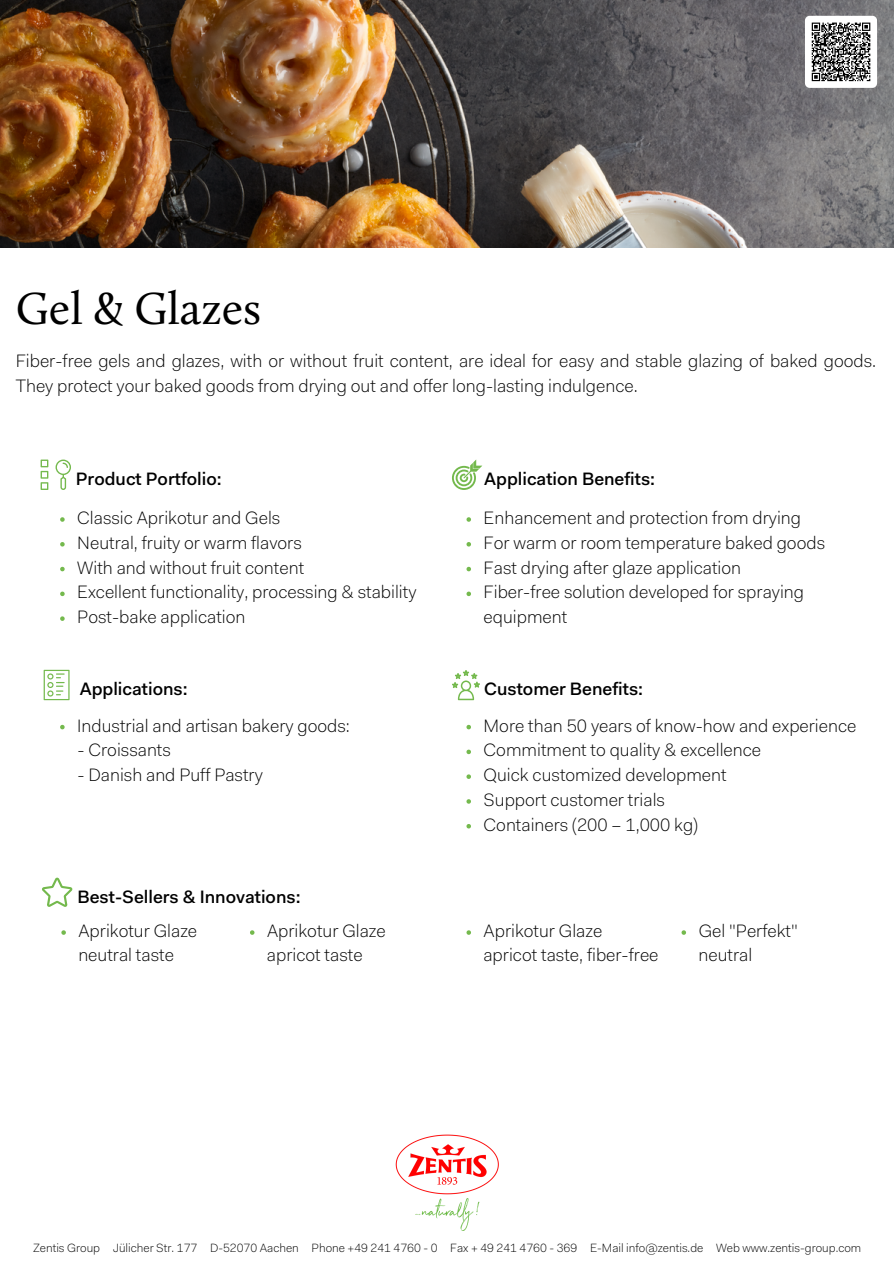
<style>
.page{position:relative;width:894px;height:1264px;background:#fff}
.page>*{position:absolute;margin:0;border:0;box-sizing:border-box;transform-origin:0 0}
.t1{font:46.5px "Calluna";color:#000}
.t2{font:300 18px/24.8px "Fakt";color:#000}
.t3{font:500 18px "Fakt";color:#000}
.t4{font:300 12px "Fakt";color:#000}
</style>
<div class="page">
<img style="left:0;top:0;width:893px;height:248px">
<svg style="left:41px;top:459px;width:7px;height:31px"></svg>
<svg style="left:56px;top:459px;width:15px;height:31px"></svg>
<svg style="left:452px;top:459px;width:30px;height:31px"></svg>
<svg style="left:44px;top:669px;width:26px;height:31px"></svg>
<svg style="left:452px;top:670px;width:28px;height:30px"></svg>
<svg style="left:42px;top:877px;width:30px;height:29px"></svg>
<img style="left:395px;top:1134px;width:104px;height:97px">
<div style="left:804px;top:16px;width:72px;height:72px;background:#fff;border-radius:5px"></div>
<svg style="left:60px;top:517px;width:5px;height:5px"></svg>
<svg style="left:60px;top:542px;width:5px;height:4px"></svg>
<svg style="left:60px;top:567px;width:5px;height:4px"></svg>
<svg style="left:60px;top:591px;width:5px;height:5px"></svg>
<svg style="left:60px;top:616px;width:5px;height:5px"></svg>
<svg style="left:60px;top:725px;width:5px;height:4px"></svg>
<svg style="left:466px;top:517px;width:5px;height:5px"></svg>
<svg style="left:466px;top:542px;width:5px;height:4px"></svg>
<svg style="left:466px;top:567px;width:5px;height:4px"></svg>
<svg style="left:466px;top:591px;width:5px;height:5px"></svg>
<svg style="left:466px;top:725px;width:5px;height:4px"></svg>
<svg style="left:466px;top:749px;width:5px;height:5px"></svg>
<svg style="left:466px;top:774px;width:5px;height:5px"></svg>
<svg style="left:466px;top:799px;width:5px;height:4px"></svg>
<svg style="left:466px;top:824px;width:5px;height:4px"></svg>
<svg style="left:61px;top:930px;width:5px;height:4px"></svg>
<svg style="left:250px;top:930px;width:4px;height:4px"></svg>
<svg style="left:466px;top:930px;width:5px;height:4px"></svg>
<svg style="left:681px;top:930px;width:4px;height:4px"></svg>
<svg style="left:811px;top:23px;width:59px;height:58px"></svg>
<p class="t1" style="left:16px;top:289px;width:247px">Gel &amp; Glazes</p>
<p class="t2" style="left:16px;top:350px;width:861px">Fiber-free gels and glazes, with or without fruit content, are ideal for easy and stable glazing of baked goods.<br>They protect your baked goods from drying out and offer long-lasting indulgence.</p>
<p class="t3" style="left:76px;top:471px;width:147px">Product Portfolio:</p>
<p class="t3" style="left:484px;top:471px;width:172px">Application Benefits:</p>
<p class="t2" style="left:77px;top:507px;width:204px">Classic Aprikotur and Gels</p>
<p class="t2" style="left:77px;top:532px;width:226px">Neutral, fruity or warm flavors</p>
<p class="t2" style="left:77px;top:556px;width:228px">With and without fruit content</p>
<p class="t2" style="left:77px;top:581px;width:340px">Excellent functionality, processing &amp; stability</p>
<p class="t2" style="left:77px;top:606px;width:170px">Post-bake application</p>
<p class="t2" style="left:483px;top:507px;width:319px">Enhancement and protection from drying</p>
<p class="t2" style="left:483px;top:532px;width:343px">For warm or room temperature baked goods</p>
<p class="t2" style="left:483px;top:556px;width:259px">Fast drying after glaze application</p>
<p class="t2" style="left:483px;top:581px;width:322px">Fiber-free solution developed for spraying equipment</p>
<p class="t3" style="left:80px;top:682px;width:109px">Applications:</p>
<p class="t3" style="left:484px;top:682px;width:160px">Customer Benefits:</p>
<p class="t2" style="left:77px;top:714px;width:274px">Industrial and artisan bakery goods:</p>
<p class="t2" style="left:77px;top:739px;width:95px">- Croissants</p>
<p class="t2" style="left:77px;top:764px;width:187px">- Danish and Puff Pastry</p>
<p class="t3" style="left:77px;top:889px;width:224px">Best-Sellers &amp; Innovations:</p>
<p class="t2" style="left:78px;top:920px;width:120px">Aprikotur Glaze</p>
<p class="t2" style="left:267px;top:920px;width:120px">Aprikotur Glaze</p>
<p class="t2" style="left:483px;top:714px;width:374px">More than 50 years of know-how and experience</p>
<p class="t2" style="left:483px;top:739px;width:279px">Commitment to quality &amp; excellence</p>
<p class="t2" style="left:483px;top:764px;width:244px">Quick customized development</p>
<p class="t2" style="left:483px;top:789px;width:183px">Support customer trials</p>
<p class="t2" style="left:483px;top:814px;width:216px">Containers (200 – 1,000 kg)</p>
<p class="t2" style="left:483px;top:920px;width:120px">Aprikotur Glaze</p>
<p class="t2" style="left:698px;top:920px;width:101px">Gel "Perfekt"</p>
<p class="t2" style="left:78px;top:944px;width:97px">neutral taste</p>
<p class="t2" style="left:267px;top:944px;width:97px">apricot taste</p>
<p class="t2" style="left:483px;top:944px;width:176px">apricot taste, fiber-free</p>
<p class="t2" style="left:698px;top:944px;width:55px">neutral</p>
<p class="t4" style="left:33px;top:1242px;width:829px">Zentis Group Jülicher Str. 177 D-52070 Aachen Phone +49 241 4760 - 0 Fax + 49 241 4760 - 369 E-Mail info@zentis.de Web www.zentis-group.com</p>
</div>
